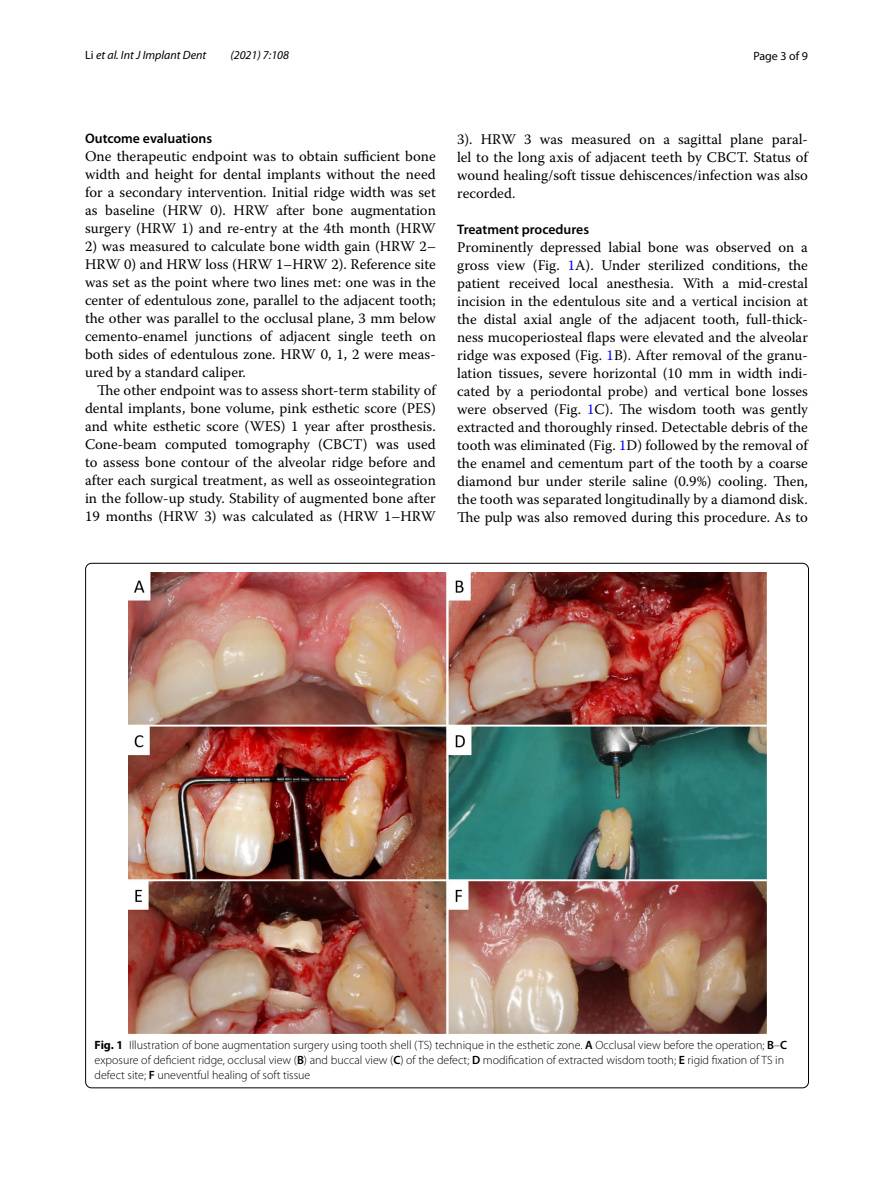
<style>
.page{position:relative;width:893px;height:1187px;background:#fff}
.page>*{position:absolute;margin:0;border:0;box-sizing:border-box;transform-origin:0 0}
.t1{font:14.7px/18px "Warnock Pro";color:#000;text-align:justify}
.t2{font:600 13.8px "Myriad Pro";color:#000}
.t3{font:300 12px/15px "Myriad Pro";color:#000}
.t4{font:italic 12px "Myriad Pro";color:#000}
.t5{font:12px "Myriad Pro";color:#000}
.s1{font-style:normal}
.s2{color:#00f}
.s3{font-weight:700}
.s4{font-weight:600}
</style>
<div class="page">
<img style="left:128px;top:572px;width:638px;height:461px">
<p class="t4" style="left:85px;top:48px;width:123px"><span class="s1">Li</span> et al. Int J Implant Dent</p>
<p class="t4" style="left:230px;top:48px;width:60px">(2021) 7:108</p>
<p class="t5" style="left:753px;top:48px;width:56px">Page 3 of 9</p>
<p class="t2" style="left:85px;top:130px;width:129px">Outcome evaluations</p>
<p class="t1" style="left:85px;top:147px;width:352px">One therapeutic endpoint was to obtain sufficient bone width and height for dental implants without the need for a secondary intervention. Initial ridge width was set as baseline (HRW 0). HRW after bone augmentation surgery (HRW 1) and re-entry at the 4th month (HRW</p>
<p class="t1" style="left:85px;top:237px;width:352px">2) was measured to calculate bone width gain (HRW 2– HRW 0) and HRW loss (HRW 1–HRW 2). Reference site was set as the point where two lines met: one was in the center of edentulous zone, parallel to the adjacent tooth; the other was parallel to the occlusal plane, 3 mm below cemento-enamel junctions of adjacent single teeth on both sides of edentulous zone. HRW 0, 1, 2 were meas&shy;ured by a standard caliper.</p>
<p class="t1" style="left:85px;top:381px;width:352px;text-indent:12px">The other endpoint was to assess short-term stability of dental implants, bone volume, pink esthetic score (PES) and white esthetic score (WES) 1 year after prosthesis.<br>Cone-beam computed tomography (CBCT) was used to assess bone contour of the alveolar ridge before and after each surgical treatment, as well as osseointegration in the follow-up study. Stability of augmented bone after 19 months (HRW 3) was calculated as (HRW 1–HRW</p>
<p class="t1" style="left:457px;top:130px;width:352px">3). HRW 3 was measured on a sagittal plane paral&shy;lel to the long axis of adjacent teeth by CBCT. Status of wound healing/soft tissue dehiscences/infection was also recorded.</p>
<p class="t2" style="left:457px;top:220px;width:133px">Treatment procedures</p>
<p class="t1" style="left:457px;top:238px;width:352px">Prominently depressed labial bone was observed on a gross view (Fig. <span class="s2">1</span>A). Under sterilized conditions, the patient received local anesthesia. With a mid-crestal incision in the edentulous site and a vertical incision at the distal axial angle of the adjacent tooth, full-thick&shy;ness mucoperiosteal flaps were elevated and the alveolar ridge was exposed (Fig. <span class="s2">1</span>B). After removal of the granu&shy;lation tissues, severe horizontal (10 mm in width indi&shy;cated by a periodontal probe) and vertical bone losses were observed (Fig. <span class="s2">1</span>C). The wisdom tooth was gently extracted and thoroughly rinsed. Detectable debris of the tooth was eliminated (Fig. <span class="s2">1</span>D) followed by the removal of the enamel and cementum part of the tooth by a coarse diamond bur under sterile saline (0.9%) cooling. Then, the tooth was separated longitudinally by a diamond disk.<br>The pulp was also removed during this procedure. As to</p>
<p class="t3" style="left:95px;top:1037px;width:694px"><span class="s3">Fig. 1</span> Illustration of bone augmentation surgery using tooth shell (TS) technique in the esthetic zone. <span class="s4">A</span> Occlusal view before the operation; <span class="s4">B</span>–<span class="s4">C </span>exposure of deficient ridge, occlusal view (<span class="s4">B</span>) and buccal view (<span class="s4">C</span>) of the defect; <span class="s4">D</span> modification of extracted wisdom tooth; <span class="s4">E</span> rigid fixation of TS in defect site; <span class="s4">F</span> uneventful healing of soft tissue</p>
</div>
